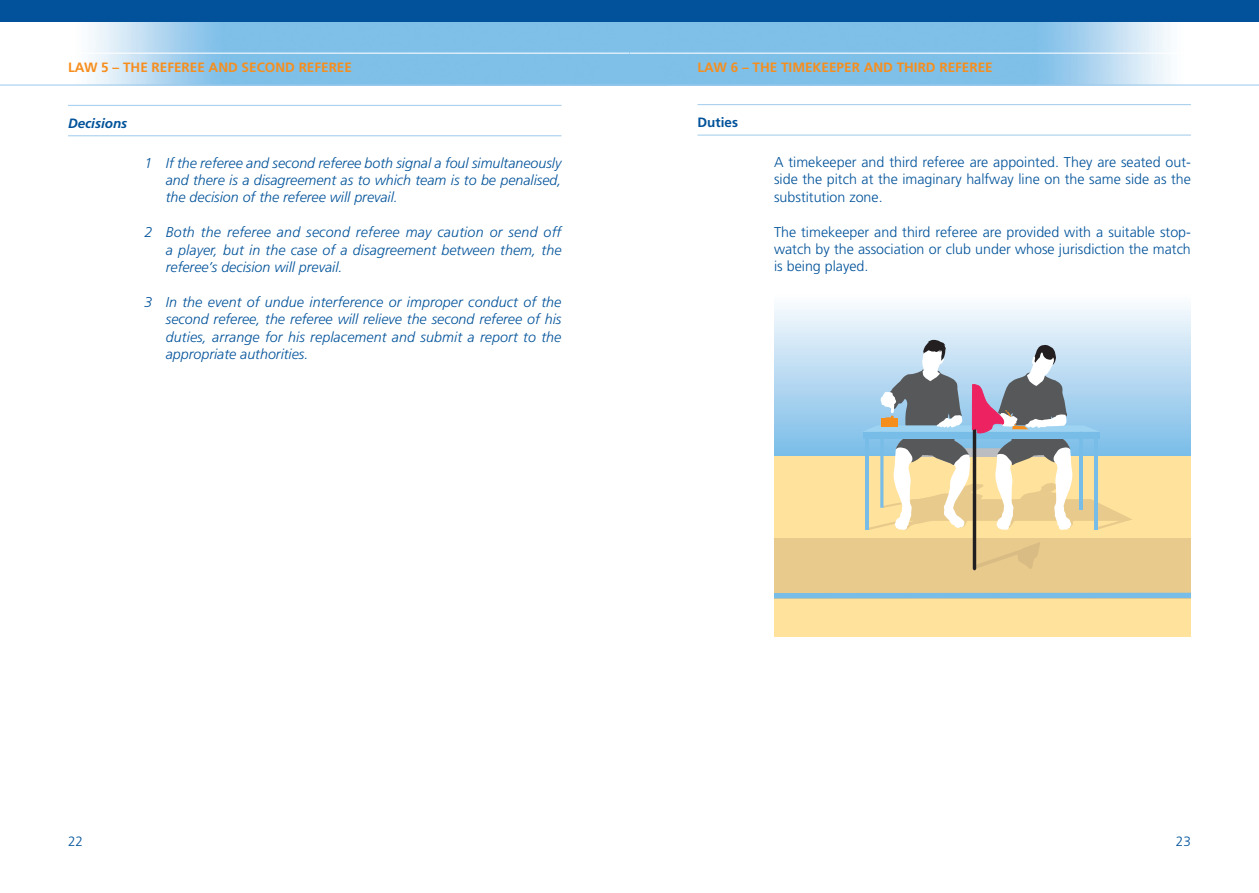
<style>
.page{position:relative;width:1259px;height:893px;background:#fff}
.page>*{position:absolute;margin:0;border:0;box-sizing:border-box;transform-origin:0 0}
.t1{font:italic 300 14.25px/17.4px "Frutiger";color:#01529a;text-align:justify}
.t2{font:300 14.25px/17.4px "Frutiger";color:#01529a;text-align:justify}
.t3{font:700 13.5px "Frutiger";color:#f68e1e}
.t4{font:italic 700 13.5px "Frutiger";color:#01529a}
.t5{font:700 13.5px "Frutiger";color:#01529a}
.t6{font:300 13.5px "Frutiger";color:#01529a}
</style>
<div class="page">
<img style="left:0;top:21px;width:1259px;height:64px">
<div style="left:0;top:0;width:629px;height:21px;background:#01529a"></div>
<hr style="left:0;top:53px;width:629px;height:1px;background:#fff">
<hr style="left:0;top:85px;width:629px;height:1px;background:#9fcbec">
<img style="left:629px;top:21px;width:1px;height:64px">
<div style="left:629px;top:0;width:630px;height:21px;background:#01529a"></div>
<hr style="left:629px;top:53px;width:630px;height:1px;background:#fff">
<hr style="left:629px;top:85px;width:630px;height:1px;background:#9fcbec">
<hr style="left:68px;top:105px;width:493px;height:1px;background:#9fcbec">
<hr style="left:68px;top:135px;width:493px;height:1px;background:#9fcbec">
<hr style="left:697px;top:104px;width:494px;height:1px;background:#9fcbec">
<hr style="left:697px;top:135px;width:494px;height:1px;background:#9fcbec">
<hr style="left:774px;top:454px;width:417px;height:1px;background:#79bde9">
<hr style="left:774px;top:453px;width:417px;height:1px;background:#7abee9">
<hr style="left:774px;top:451px;width:417px;height:1px;background:#7cbfe9">
<hr style="left:774px;top:450px;width:417px;height:1px;background:#7dbfe9">
<hr style="left:774px;top:448px;width:417px;height:1px;background:#7ebfe9">
<hr style="left:774px;top:447px;width:417px;height:1px;background:#7fc0e9">
<hr style="left:774px;top:445px;width:417px;height:1px;background:#80c1ea">
<hr style="left:774px;top:444px;width:417px;height:1px;background:#81c1ea">
<hr style="left:774px;top:442px;width:417px;height:1px;background:#83c1ea">
<hr style="left:774px;top:441px;width:417px;height:1px;background:#84c2ea">
<hr style="left:774px;top:439px;width:417px;height:1px;background:#85c3ea">
<hr style="left:774px;top:438px;width:417px;height:1px;background:#88c3eb">
<hr style="left:774px;top:436px;width:417px;height:1px;background:#89c4eb">
<hr style="left:774px;top:435px;width:417px;height:1px;background:#8ac5eb">
<hr style="left:774px;top:433px;width:417px;height:1px;background:#8bc5eb">
<hr style="left:774px;top:432px;width:417px;height:1px;background:#8dc5eb">
<hr style="left:774px;top:430px;width:417px;height:1px;background:#8ec6eb">
<hr style="left:774px;top:429px;width:417px;height:1px;background:#8fc7ec">
<hr style="left:774px;top:427px;width:417px;height:1px;background:#90c7ec">
<hr style="left:774px;top:426px;width:417px;height:1px;background:#91c7ec">
<hr style="left:774px;top:424px;width:417px;height:1px;background:#92c8ec">
<hr style="left:774px;top:423px;width:417px;height:1px;background:#95c9ec">
<hr style="left:774px;top:421px;width:417px;height:1px;background:#96c9ec">
<hr style="left:774px;top:420px;width:417px;height:1px;background:#97c9ec">
<hr style="left:774px;top:418px;width:417px;height:1px;background:#98caed">
<hr style="left:774px;top:417px;width:417px;height:1px;background:#99cbed">
<hr style="left:774px;top:415px;width:417px;height:1px;background:#9acbed">
<hr style="left:774px;top:414px;width:417px;height:1px;background:#9bcbed">
<hr style="left:774px;top:412px;width:417px;height:1px;background:#9dcdee">
<hr style="left:774px;top:411px;width:417px;height:1px;background:#9ecdee">
<hr style="left:774px;top:409px;width:417px;height:1px;background:#9fcdee">
<hr style="left:774px;top:408px;width:417px;height:1px;background:#a0ceee">
<hr style="left:774px;top:406px;width:417px;height:1px;background:#a0cfee">
<hr style="left:774px;top:405px;width:417px;height:1px;background:#a1cfee">
<hr style="left:774px;top:403px;width:417px;height:1px;background:#a3d0ee">
<hr style="left:774px;top:402px;width:417px;height:1px;background:#a4d0ee">
<hr style="left:774px;top:400px;width:417px;height:1px;background:#a5d1ef">
<hr style="left:774px;top:399px;width:417px;height:1px;background:#a6d1ef">
<hr style="left:774px;top:397px;width:417px;height:1px;background:#a7d2ef">
<hr style="left:774px;top:396px;width:417px;height:1px;background:#aad2ef">
<hr style="left:774px;top:394px;width:417px;height:1px;background:#abd3f0">
<hr style="left:774px;top:393px;width:417px;height:1px;background:#add4f0">
<hr style="left:774px;top:391px;width:417px;height:1px;background:#aed4f0">
<hr style="left:774px;top:390px;width:417px;height:1px;background:#afd5f0">
<hr style="left:774px;top:388px;width:417px;height:1px;background:#b0d6f1">
<hr style="left:774px;top:387px;width:417px;height:1px;background:#b1d6f1">
<hr style="left:774px;top:385px;width:417px;height:1px;background:#b2d6f1">
<hr style="left:774px;top:384px;width:417px;height:1px;background:#b4d7f1">
<hr style="left:774px;top:382px;width:417px;height:1px;background:#b4d8f1">
<hr style="left:774px;top:381px;width:417px;height:1px;background:#b6d8f1">
<hr style="left:774px;top:379px;width:417px;height:1px;background:#b7d9f1">
<hr style="left:774px;top:378px;width:417px;height:1px;background:#b8d9f1">
<hr style="left:774px;top:376px;width:417px;height:1px;background:#b9daf2">
<hr style="left:774px;top:375px;width:417px;height:1px;background:#bbdbf2">
<hr style="left:774px;top:373px;width:417px;height:1px;background:#bcdbf2">
<hr style="left:774px;top:372px;width:417px;height:1px;background:#bddcf2">
<hr style="left:774px;top:370px;width:417px;height:1px;background:#beddf3">
<hr style="left:774px;top:369px;width:417px;height:1px;background:#bfddf3">
<hr style="left:774px;top:367px;width:417px;height:1px;background:#c0def3">
<hr style="left:774px;top:366px;width:417px;height:1px;background:#c1dff4">
<hr style="left:774px;top:364px;width:417px;height:1px;background:#c4e0f4">
<hr style="left:774px;top:363px;width:417px;height:1px;background:#c5e0f4">
<hr style="left:774px;top:361px;width:417px;height:1px;background:#c6e0f4">
<hr style="left:774px;top:360px;width:417px;height:1px;background:#c7e2f4">
<hr style="left:774px;top:358px;width:417px;height:1px;background:#c8e2f5">
<hr style="left:774px;top:357px;width:417px;height:1px;background:#c9e2f5">
<hr style="left:774px;top:355px;width:417px;height:1px;background:#cae2f5">
<hr style="left:774px;top:354px;width:417px;height:1px;background:#cbe4f6">
<hr style="left:774px;top:352px;width:417px;height:1px;background:#cce4f6">
<hr style="left:774px;top:351px;width:417px;height:1px;background:#cde5f6">
<hr style="left:774px;top:349px;width:417px;height:1px;background:#cfe5f6">
<hr style="left:774px;top:348px;width:417px;height:1px;background:#d0e6f6">
<hr style="left:774px;top:346px;width:417px;height:1px;background:#d1e7f6">
<hr style="left:774px;top:345px;width:417px;height:1px;background:#d3e7f7">
<hr style="left:774px;top:343px;width:417px;height:1px;background:#d4e8f7">
<hr style="left:774px;top:342px;width:417px;height:1px;background:#d5e9f7">
<hr style="left:774px;top:340px;width:417px;height:1px;background:#d6e9f7">
<hr style="left:774px;top:339px;width:417px;height:1px;background:#d7eaf7">
<hr style="left:774px;top:337px;width:417px;height:1px;background:#d8eaf7">
<hr style="left:774px;top:336px;width:417px;height:1px;background:#daecf8">
<hr style="left:774px;top:334px;width:417px;height:1px;background:#dbecf8">
<hr style="left:774px;top:333px;width:417px;height:1px;background:#ddedf8">
<hr style="left:774px;top:331px;width:417px;height:1px;background:#deeef9">
<hr style="left:774px;top:330px;width:417px;height:1px;background:#dfeef9">
<hr style="left:774px;top:328px;width:417px;height:1px;background:#e0eff9">
<hr style="left:774px;top:327px;width:417px;height:1px;background:#e1eff9">
<hr style="left:774px;top:325px;width:417px;height:1px;background:#e3f1fa">
<hr style="left:774px;top:324px;width:417px;height:1px;background:#e4f1fa">
<hr style="left:774px;top:322px;width:417px;height:1px;background:#e6f2fa">
<hr style="left:774px;top:321px;width:417px;height:1px;background:#e7f2fa">
<hr style="left:774px;top:319px;width:417px;height:1px;background:#e8f3fb">
<hr style="left:774px;top:318px;width:417px;height:1px;background:#e9f4fb">
<hr style="left:774px;top:316px;width:417px;height:1px;background:#ebf4fb">
<hr style="left:774px;top:315px;width:417px;height:1px;background:#ecf5fb">
<hr style="left:774px;top:313px;width:417px;height:1px;background:#edf6fc">
<hr style="left:774px;top:312px;width:417px;height:1px;background:#eef6fc">
<hr style="left:774px;top:310px;width:417px;height:1px;background:#f0f7fc">
<hr style="left:774px;top:309px;width:417px;height:1px;background:#f2f8fc">
<hr style="left:774px;top:307px;width:417px;height:1px;background:#f3f9fd">
<hr style="left:774px;top:306px;width:417px;height:1px;background:#f4f9fd">
<hr style="left:774px;top:304px;width:417px;height:1px;background:#f5fafd">
<hr style="left:774px;top:303px;width:417px;height:1px;background:#f6fafd">
<hr style="left:774px;top:301px;width:417px;height:1px;background:#f8fbfd">
<hr style="left:774px;top:300px;width:417px;height:1px;background:#f9fcfe">
<hr style="left:774px;top:298px;width:417px;height:1px;background:#fafcfe">
<div style="left:774px;top:456px;width:417px;height:181px;background:#ffe29c"></div>
<div style="left:774px;top:538px;width:417px;height:60px;background:#e8ca8c"></div>
<div style="left:774px;top:593px;width:417px;height:5px;background:#78bde8"></div>
<svg style="left:973px;top:542px;width:67px;height:29px"></svg>
<svg style="left:972px;top:390px;width:4px;height:180px"></svg>
<svg style="left:862px;top:340px;width:270px;height:192px"></svg>
<p class="t3" style="left:68px;top:59px;width:92px">LAW 5 – THE REFEREE</p>
<p class="t3" style="left:209px;top:59px;width:11px">AND</p>
<p class="t3" style="left:242px;top:59px;width:10px">SECOND</p>
<p class="t3" style="left:299px;top:59px;width:9px">REFEREE</p>
<p class="t3" style="left:697px;top:59px;width:93px">LAW 6 – THE TIME</p>
<p class="t3" style="left:812px;top:59px;width:18px">KEEPER</p>
<p class="t3" style="left:863px;top:59px;width:11px">AND</p>
<p class="t3" style="left:896px;top:59px;width:9px">THIRD</p>
<p class="t3" style="left:939px;top:59px;width:9px">REFEREE</p>
<p class="t4" style="left:68px;top:115px;width:61px">Decisions</p>
<p class="t5" style="left:697px;top:114px;width:42px">DUTIES</p>
<p class="t1" style="left:166px;top:154px;width:397px;text-indent:-21px">1 If the referee and second referee both signal a foul simultaneously and there is a disagreement as to which team is to be penalised, the decision of the referee will prevail.</p>
<p class="t1" style="left:166px;top:224px;width:397px;text-indent:-21px">2 Both the referee and second referee may caution or send off a player, but in the case of a disagreement between them, the referee’s decision will prevail.</p>
<p class="t1" style="left:166px;top:293px;width:397px;text-indent:-21px">3 In the event of undue interference or improper conduct of the second referee, the referee will relieve the second referee of his duties, arrange for his replacement and submit a report to the appropriate authorities.</p>
<p class="t2" style="left:774px;top:153px;width:418px">A timekeeper and third referee are appointed. They are seated out&shy;side the pitch at the imaginary halfway line on the same side as the substitution zone.</p>
<p class="t2" style="left:774px;top:223px;width:418px">The timekeeper and third referee are provided with a suitable stop&shy;watch by the association or club under whose jurisdiction the match is being played.</p>
<p class="t6" style="left:68px;top:833px;width:17px">22</p>
<p class="t6" style="left:1175px;top:833px;width:15px">23</p>
</div>
